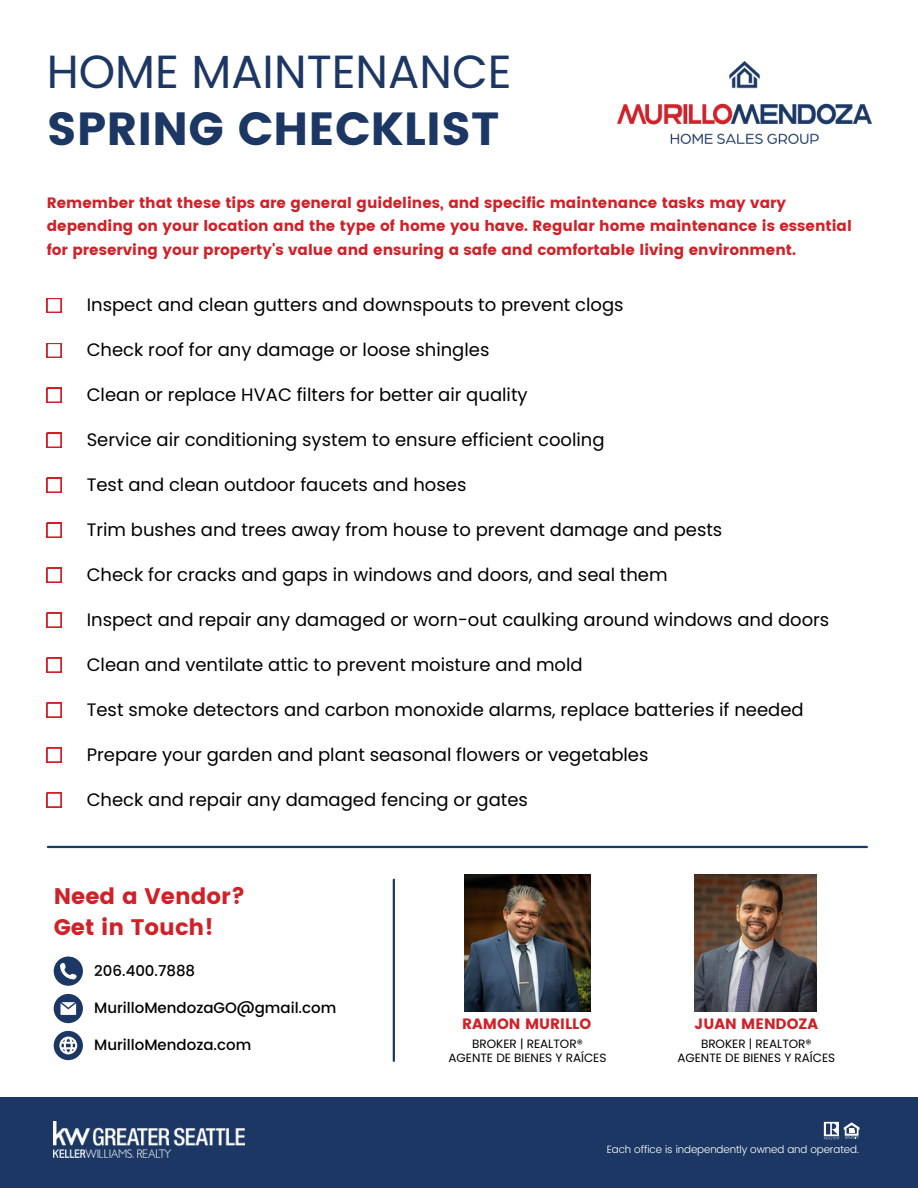
<style>
.page{position:relative;width:918px;height:1188px;background:#fff}
.page>*{position:absolute;margin:0;border:0;box-sizing:border-box;transform-origin:0 0}
.t1{font:46.35px "Poppins";color:#1c3764}
.t2{font:46.35px "Poppins";color:#1c3764}
.t3{font:22.5px "Poppins";color:#d02128}
.t4{font:18px "Poppins";color:#000}
.t5{font:15px/23.7px "Poppins";color:#d02128}
.t6{font:500 15px "Poppins";color:#000}
.t7{font:12px "Poppins";color:#000}
.t8{font:300 10.5px "Poppins";letter-spacing:-.01em;color:#fff}
</style>
<div class="page">
<img style="left:618px;top:62px;width:254px;height:82px">
<img style="left:464px;top:874px;width:126px;height:138px">
<div style="left:0;top:1097px;width:918px;height:91px;background:#1c3764"></div>
<img style="left:54px;top:1121px;width:190px;height:37px">
<svg style="left:824px;top:1122px;width:36px;height:17px"></svg>
<img style="left:694px;top:874px;width:123px;height:138px">
<svg style="left:54px;top:994px;width:29px;height:29px"></svg>
<svg style="left:54px;top:957px;width:29px;height:29px"></svg>
<svg style="left:54px;top:1031px;width:29px;height:29px"></svg>
<hr style="left:48px;top:846px;width:819px;height:2px;background:#1c3764">
<hr style="left:393px;top:880px;width:2px;height:181px;background:#1c3764">
<svg style="left:47px;top:298px;width:14px;height:15px"></svg>
<svg style="left:47px;top:343px;width:14px;height:15px"></svg>
<svg style="left:47px;top:388px;width:14px;height:15px"></svg>
<svg style="left:47px;top:433px;width:14px;height:15px"></svg>
<svg style="left:47px;top:478px;width:14px;height:15px"></svg>
<svg style="left:47px;top:523px;width:14px;height:15px"></svg>
<svg style="left:47px;top:568px;width:14px;height:14px"></svg>
<svg style="left:47px;top:613px;width:14px;height:14px"></svg>
<svg style="left:47px;top:658px;width:14px;height:14px"></svg>
<svg style="left:47px;top:703px;width:14px;height:14px"></svg>
<svg style="left:47px;top:748px;width:14px;height:14px"></svg>
<svg style="left:47px;top:793px;width:14px;height:14px"></svg>
<p class="t1" style="left:47px;top:39px;width:466px">HOME MAINTENANCE</p>
<p class="t2" style="left:47px;top:102px;width:454px">SPRING CHECKLIST</p>
<p class="t5" style="left:47px;top:191px;width:807px">Remember that these tips are general guidelines, and specific maintenance tasks may vary depending on your location and the type of home you have. Regular home maintenance is essential for preserving your property's value and ensuring a safe and comfortable living environment.</p>
<p class="t4" style="left:87px;top:292px;width:538px">Inspect and clean gutters and downspouts to prevent clogs</p>
<p class="t4" style="left:87px;top:337px;width:404px">Check roof for any damage or loose shingles</p>
<p class="t4" style="left:87px;top:382px;width:443px">Clean or replace HVAC filters for better air quality</p>
<p class="t4" style="left:87px;top:427px;width:519px">Service air conditioning system to ensure efficient cooling</p>
<p class="t4" style="left:87px;top:472px;width:381px">Test and clean outdoor faucets and hoses</p>
<p class="t4" style="left:87px;top:517px;width:637px">Trim bushes and trees away from house to prevent damage and pests</p>
<p class="t4" style="left:87px;top:562px;width:582px">Check for cracks and gaps in windows and doors, and seal them</p>
<p class="t4" style="left:87px;top:607px;width:744px">Inspect and repair any damaged or worn-out caulking around windows and doors</p>
<p class="t4" style="left:87px;top:652px;width:497px">Clean and ventilate attic to prevent moisture and mold</p>
<p class="t4" style="left:87px;top:697px;width:718px">Test smoke detectors and carbon monoxide alarms, replace batteries if needed</p>
<p class="t4" style="left:87px;top:742px;width:563px">Prepare your garden and plant seasonal flowers or vegetables</p>
<p class="t4" style="left:87px;top:787px;width:443px">Check and repair any damaged fencing or gates</p>
<p class="t3" style="left:54px;top:883px;width:193px">Need a Vendor?</p>
<p class="t3" style="left:54px;top:914px;width:162px">Get in Touch!</p>
<p class="t6" style="left:94px;top:962px;width:102px">206.400.7888</p>
<p class="t6" style="left:94px;top:999px;width:244px">MurilloMendozaGO@gmail.com</p>
<p class="t6" style="left:94px;top:1036px;width:158px">MurilloMendoza.com</p>
<p class="t5" style="left:462px;top:1012px;width:130px">RAMON MURILLO</p>
<p class="t7" style="left:472px;top:1035px;width:112px">BROKER | REALTOR®</p>
<p class="t7" style="left:448px;top:1049px;width:160px">AGENTE DE BIENES Y RAÍCES</p>
<p class="t5" style="left:695px;top:1012px;width:125px">JUAN MENDOZA</p>
<p class="t7" style="left:701px;top:1035px;width:112px">BROKER | REALTOR®</p>
<p class="t7" style="left:677px;top:1049px;width:160px">AGENTE DE BIENES Y RAÍCES</p>
<p class="t8" style="left:607px;top:1144px;width:254px">Each office is independently owned and operated.</p>
</div>
